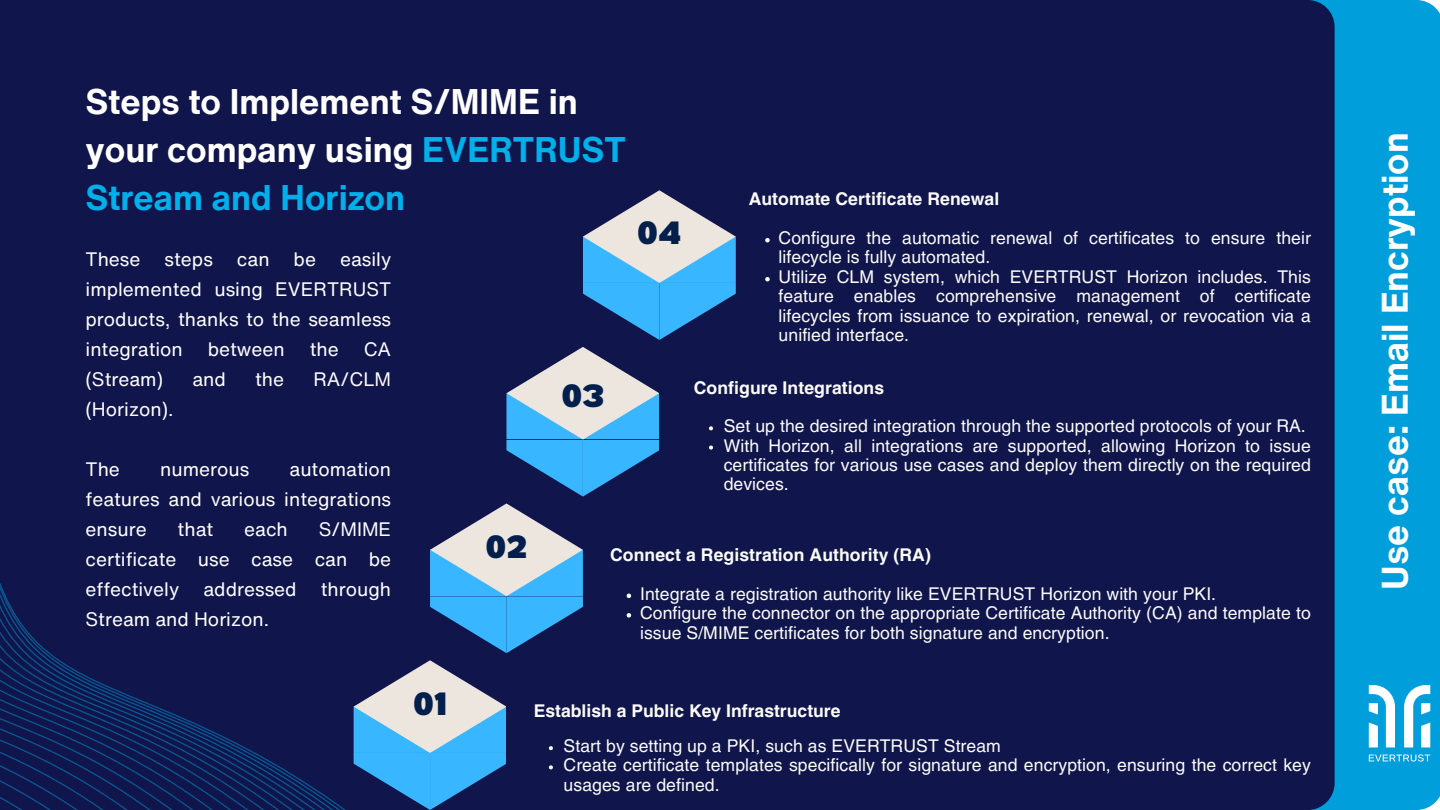
<style>
.page{position:relative;width:1440px;height:810px;background:#fff}
.page>*{position:absolute;margin:0;border:0;box-sizing:border-box;transform-origin:0 0}
.t1{font:700 36px "Helvetica Now Text";color:#fff}
.t2{font:700 34.7px/48px "Helvetica Now Text";color:#fff}
.t3{font:900 31.5px "Bernoru";color:#03204c}
.t4{font:19px/30px "Helvetica Now Text";color:#fff;text-align:justify}
.t5{font:17.6px/19.5px "Helvetica LT Pro";letter-spacing:.005em;color:#fbfcf8}
.t6{font:700 17.6px "Helvetica LT Pro";letter-spacing:.005em;color:#fbfcf8}
.s1{color:#00b0eb}
</style>
<div class="page">
<div style="left:1335px;top:0;width:105px;height:810px;background:#009edb"></div>
<div style="left:0;top:0;width:1335px;height:810px;background:#10154b"></div>
<svg style="left:1369px;top:685px;width:26px;height:62px"></svg>
<svg style="left:1404px;top:685px;width:26px;height:62px"></svg>
<svg style="left:1369px;top:754px;width:61px;height:8px"></svg>
<div style="left:0;top:175px;width:677px;height:635px;background:#10154b"></div>
<svg style="left:354px;top:660px;width:152px;height:150px;background:#6393bc"></svg>
<svg style="left:430px;top:503px;width:153px;height:150px;background:#6292bc"></svg>
<svg style="left:506px;top:347px;width:153px;height:150px;background:#6291bb"></svg>
<svg style="left:583px;top:190px;width:153px;height:150px;background:#6392bc"></svg>
<svg style="left:549px;top:746px;width:4px;height:4px"></svg>
<svg style="left:549px;top:765px;width:4px;height:4px"></svg>
<svg style="left:627px;top:594px;width:4px;height:4px"></svg>
<svg style="left:627px;top:613px;width:4px;height:5px"></svg>
<svg style="left:709px;top:426px;width:4px;height:4px"></svg>
<svg style="left:709px;top:446px;width:4px;height:4px"></svg>
<svg style="left:765px;top:238px;width:5px;height:4px"></svg>
<svg style="left:765px;top:277px;width:5px;height:4px"></svg>
<h1 class="t2" style="left:86px;top:77px;width:542px">Steps to Implement S/MIME in your company using <span class="s1">EVERTRUST<br>Stream and Horizon</span></h1>
<h3 class="t4" style="left:86px;top:244px;width:57px">These</h3>
<h3 class="t4" style="left:165px;top:244px;width:50px">steps</h3>
<h3 class="t4" style="left:237px;top:244px;width:34px">can</h3>
<h3 class="t4" style="left:294px;top:244px;width:24px">be</h3>
<h3 class="t4" style="left:86px;top:244px;width:307px;text-indent:254px">easily implemented using EVERTRUST products, thanks to the seamless integration</h3>
<h3 class="t4" style="left:208px;top:334px;width:79px">between</h3>
<h3 class="t4" style="left:310px;top:334px;width:31px">the</h3>
<h3 class="t4" style="left:364px;top:334px;width:29px">CA</h3>
<p class="t3" style="left:637px;top:215px;width:46px">04</p>
<h4 class="t6" style="left:749px;top:192px;width:252px">Automate Certificate Renewal</h4>
<p class="t5" style="left:779px;top:230px;width:534px">Configure the automatic renewal of certificates to ensure their lifecycle is fully automated.</p>
<p class="t5" style="left:779px;top:269px;width:534px;text-align:justify">Utilize CLM system, which EVERTRUST Horizon includes. This feature enables comprehensive management of certificate lifecycles from issuance to expiration, renewal, or revocation via a unified interface.</p>
<h3 class="t4" style="left:86px;top:364px;width:79px">(Stream)</h3>
<h3 class="t4" style="left:192px;top:364px;width:35px">and</h3>
<h3 class="t4" style="left:255px;top:364px;width:31px">the</h3>
<h3 class="t4" style="left:313px;top:364px;width:79px">RA/CLM</h3>
<h3 class="t4" style="left:86px;top:394px;width:90px">(Horizon).</h3>
<h3 class="t4" style="left:86px;top:454px;width:36px">The</h3>
<h3 class="t4" style="left:160px;top:454px;width:91px">numerous</h3>
<h3 class="t4" style="left:86px;top:454px;width:307px;text-indent:204px">automation features and various integrations ensure</h3>
<h3 class="t4" style="left:86px;top:514px;width:307px;text-indent:233px">S/MIME certificate use case can be effectively</h3>
<h3 class="t4" style="left:178px;top:514px;width:37px">that</h3>
<h3 class="t4" style="left:244px;top:514px;width:45px">each</h3>
<h3 class="t4" style="left:203px;top:574px;width:95px">addressed</h3>
<h3 class="t4" style="left:321px;top:574px;width:72px">through</h3>
<h3 class="t4" style="left:86px;top:604px;width:185px">Stream and Horizon.</h3>
<p class="t3" style="left:413px;top:686px;width:35px">01</p>
<h2 class="t3" style="left:486px;top:529px;width:43px">02</h2>
<p class="t3" style="left:561px;top:377px;width:45px">03</p>
<p class="t6" style="left:694px;top:381px;width:192px">Configure Integrations</p>
<p class="t5" style="left:724px;top:418px;width:584px">Set up the desired integration through the supported protocols of your RA.</p>
<p class="t5" style="left:724px;top:438px;width:589px;line-height:19.2px;text-align:justify">With Horizon, all integrations are supported, allowing Horizon to issue certificates for various use cases and deploy them directly on the required devices.</p>
<p class="t6" style="left:610px;top:548px;width:322px">Connect a Registration Authority (RA)</p>
<p class="t5" style="left:640px;top:585px;width:578px">Integrate a registration authority like EVERTRUST Horizon with your PKI.</p>
<h2 class="t5" style="left:640px;top:605px;width:672px">Configure the connector on the appropriate Certificate Authority (CA) and template to issue S/MIME certificates for both signature and encryption.</h2>
<p class="t6" style="left:534px;top:704px;width:308px">Establish a Public Key Infrastructure</p>
<h4 class="t5" style="left:564px;top:738px;width:439px">Start by setting up a PKI, such as EVERTRUST Stream</h4>
<p class="t5" style="left:564px;top:757px;width:749px;line-height:19.2px">Create certificate templates specifically for signature and encryption, ensuring the correct key usages are defined.</p>
<p class="t1" style="left:1368px;top:590px;width:459px;rotate:-90deg">Use case: Email Encryption</p>
</div>
